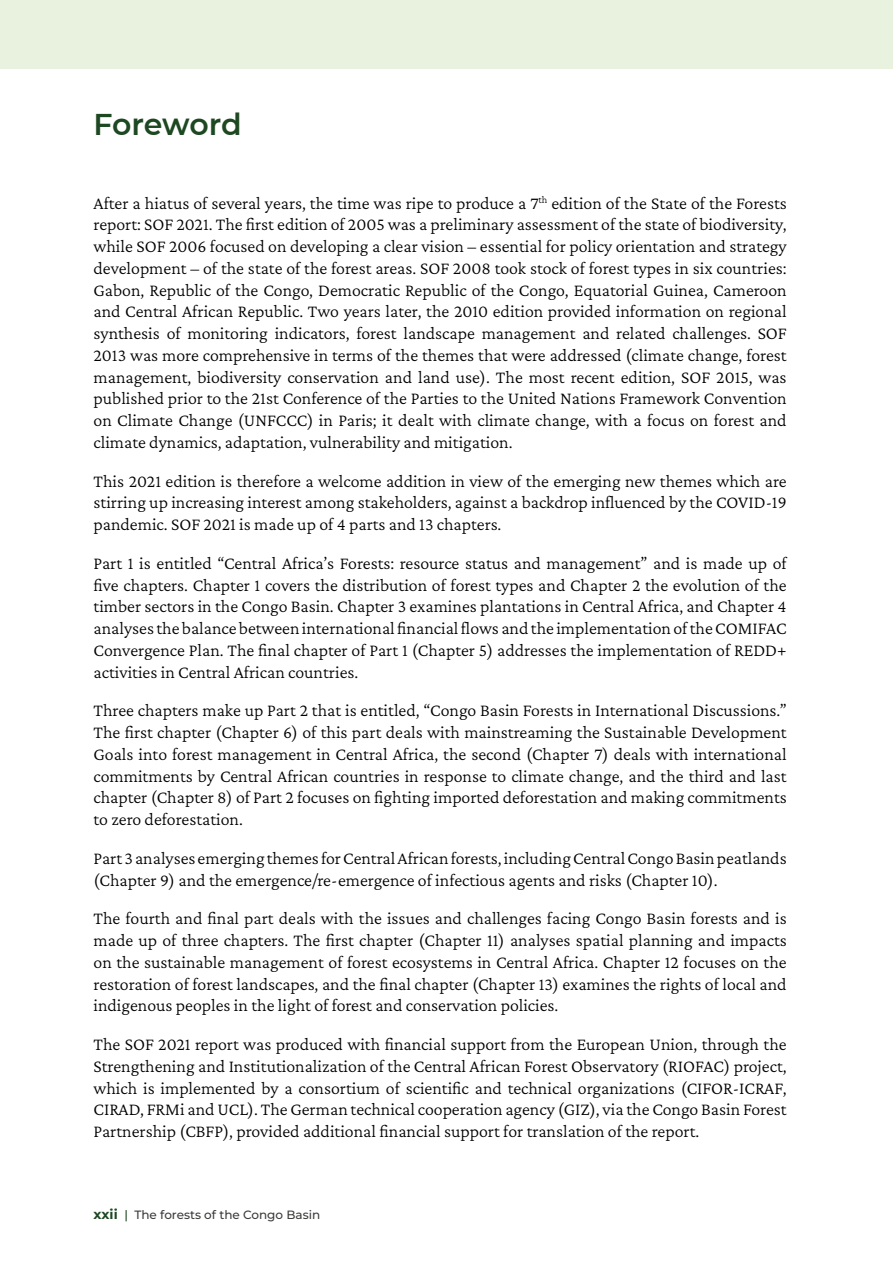
<style>
.page{position:relative;width:893px;height:1263px;background:#fff}
.page>*{position:absolute;margin:0;border:0;box-sizing:border-box;transform-origin:0 0}
.t1{font:600 30px "Montserrat";letter-spacing:-.01em;color:#1d4821}
.t2{font:300 18px/21.8px "Crimson Pro";color:#000;text-align:justify}
.t3{font:500 12px "Montserrat";color:#3c3c3b}
.s1{font-weight:700;font-size:13.5px;color:#1d4821}
.s2{color:#1d4821}
</style>
<div class="page">
<div style="left:0;top:0;width:893px;height:69px;background:#e9f2df"></div>
<h1 class="t1" style="left:94px;top:103px;width:150px">Foreword</h1>
<p class="t2" style="left:94px;top:192px;width:695px">After a hiatus of several years, the time was ripe to produce a 7<sup>th</sup> edition of the State of the Forests report: SOF 2021. The first edition of 2005 was a preliminary assessment of the state of biodiversity, while SOF 2006 focused on developing a clear vision – essential for policy orientation and strategy development – of the state of the forest areas. SOF 2008 took stock of forest types in six countries:<br>Gabon, Republic of the Congo, Democratic Republic of the Congo, Equatorial Guinea, Cameroon and Central African Republic. Two years later, the 2010 edition provided information on regional synthesis of monitoring indicators, forest landscape management and related challenges. SOF 2013 was more comprehensive in terms of the themes that were addressed (climate change, forest management, biodiversity conservation and land use). The most recent edition, SOF 2015, was published prior to the 21st Conference of the Parties to the United Nations Framework Convention on Climate Change (UNFCCC) in Paris; it dealt with climate change, with a focus on forest and climate dynamics, adaptation, vulnerability and mitigation.</p>
<p class="t2" style="left:94px;top:470px;width:695px">This 2021 edition is therefore a welcome addition in view of the emerging new themes which are stirring up increasing interest among stakeholders, against a backdrop influenced by the COVID-19 pandemic. SOF 2021 is made up of 4 parts and 13 chapters.</p>
<p class="t2" style="left:94px;top:552px;width:695px">Part 1 is entitled “Central Africa’s Forests: resource status and management” and is made up of five chapters. Chapter 1 covers the distribution of forest types and Chapter 2 the evolution of the timber sectors in the Congo Basin. Chapter 3 examines plantations in Central Africa, and Chapter 4 analyses the balance between international financial flows and the implementation of the COMIFAC Convergence Plan. The final chapter of Part 1 (Chapter 5) addresses the implementation of REDD+ activities in Central African countries.</p>
<p class="t2" style="left:94px;top:699px;width:695px">Three chapters make up Part 2 that is entitled, “Congo Basin Forests in International Discussions.” The first chapter (Chapter 6) of this part deals with mainstreaming the Sustainable Development Goals into forest management in Central Africa, the second (Chapter 7) deals with international commitments by Central African countries in response to climate change, and the third and last chapter (Chapter 8) of Part 2 focuses on fighting imported deforestation and making commitments to zero deforestation.</p>
<p class="t2" style="left:94px;top:847px;width:695px">Part 3 analyses emerging themes for Central African forests, including Central Congo Basin peatlands (Chapter 9) and the emergence/re-emergence of infectious agents and risks (Chapter 10).</p>
<p class="t2" style="left:94px;top:907px;width:695px">The fourth and final part deals with the issues and challenges facing Congo Basin forests and is made up of three chapters. The first chapter (Chapter 11) analyses spatial planning and impacts on the sustainable management of forest ecosystems in Central Africa. Chapter 12 focuses on the restoration of forest landscapes, and the final chapter (Chapter 13) examines the rights of local and indigenous peoples in the light of forest and conservation policies.</p>
<p class="t2" style="left:94px;top:1033px;width:695px">The SOF 2021 report was produced with financial support from the European Union, through the Strengthening and Institutionalization of the Central African Forest Observatory (RIOFAC) project, which is implemented by a consortium of scientific and technical organizations (CIFOR-ICRAF, CIRAD, FRMi and UCL). The German technical cooperation agency (GIZ), via the Congo Basin Forest Partnership (CBFP), provided additional financial support for translation of the report.</p>
<p class="t3" style="left:94px;top:1206px;width:228px"><span class="s1">xxii</span> <span class="s2">|</span> The forests of the Congo Basin</p>
</div>
